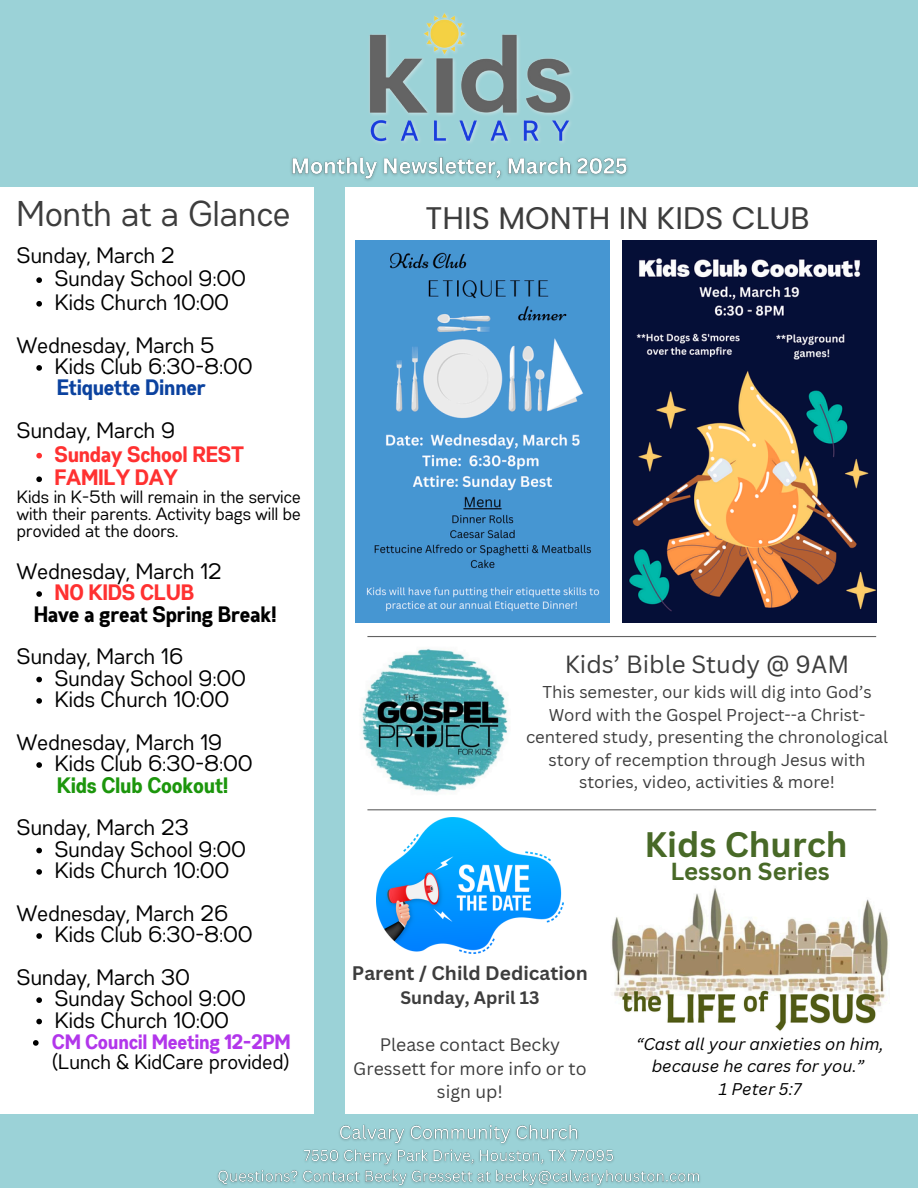
<style>
.page{position:relative;width:918px;height:1188px;background:#fff}
.page>*{position:absolute;margin:0;border:0;box-sizing:border-box;transform-origin:0 0}
.t1{font:35.7px "Gabriel Sans Cond";color:#3d3d3d}
.t2{font:700 34.5px "Canva Sans";color:#486927}
.t3{font:31.2px "Poppins";color:#3d3d3d}
.t4{font:24.15px "Canva Sans";color:#3d3d3d}
.t5{font:700 24px "Canva Sans";color:#486927}
.t6{font:22.35px/23.7px "Gabriel Sans Cond";color:#000}
.t7{font:700 22.35px "Gabriel Sans Cond";color:#ff3131}
.t8{font:700 22.35px "Gabriel Sans Cond";color:#000}
.t9{font:700 22.35px "Gabriel Sans Cond";color:#1c960c}
.t10{font:700 22.35px "Gabriel Sans Cond";color:#0b429f}
.t11{font:20.85px/20.2px "Gabriel Sans Cond";color:#000}
.t12{font:700 19.05px "Canva Sans";color:#3d3d3d}
.t13{font:17.85px/16.8px "Gabriel Sans Cond";color:#000;text-align:justify}
.t14{font:17.55px/23.7px "Canva Sans";color:#3d3d3d;text-align:center}
.t15{font:700 17.55px "Canva Sans";color:#3d3d3d}
.t16{font:16.65px/22.5px "Canva Sans";color:#3d3d3d;text-align:center}
.t17{font:italic 16.5px/22.5px "Canva Sans";color:#000;text-align:center}
.s1{font-weight:700;color:#b236eb}
</style>
<div class="page">
<div style="left:0;top:0;width:918px;height:186px;background:#9bd2d7"></div>
<div style="left:0;top:1114px;width:918px;height:74px;background:#9bd2d7"></div>
<div style="left:314px;top:186px;width:30px;height:928px;background:#9bd2d7"></div>
<hr style="left:367px;top:809px;width:509px;height:1px;background:#626262">
<hr style="left:367px;top:636px;width:509px;height:1px;background:#626262">
<img style="left:361px;top:648px;width:147px;height:145px">
<img style="left:611px;top:888px;width:278px;height:143px">
<img style="left:377px;top:818px;width:186px;height:136px">
<img style="left:622px;top:241px;width:255px;height:381px">
<img style="left:356px;top:241px;width:254px;height:381px">
<img style="left:369px;top:13px;width:204px;height:130px">
<svg style="left:36px;top:277px;width:6px;height:6px"></svg>
<svg style="left:36px;top:301px;width:6px;height:6px"></svg>
<svg style="left:36px;top:365px;width:6px;height:6px"></svg>
<svg style="left:36px;top:453px;width:6px;height:5px"></svg>
<svg style="left:36px;top:476px;width:6px;height:6px"></svg>
<svg style="left:36px;top:591px;width:6px;height:6px"></svg>
<svg style="left:36px;top:677px;width:6px;height:5px"></svg>
<svg style="left:36px;top:698px;width:6px;height:6px"></svg>
<svg style="left:36px;top:762px;width:6px;height:6px"></svg>
<svg style="left:36px;top:848px;width:6px;height:5px"></svg>
<svg style="left:36px;top:869px;width:6px;height:6px"></svg>
<svg style="left:36px;top:933px;width:6px;height:6px"></svg>
<svg style="left:36px;top:997px;width:6px;height:6px"></svg>
<svg style="left:36px;top:1019px;width:6px;height:5px"></svg>
<svg style="left:33px;top:1040px;width:6px;height:6px"></svg>
<img style="left:217px;top:1124px;width:483px;height:63px">
<img style="left:285px;top:157px;width:349px;height:30px">
<p class="t1" style="left:17px;top:198px;width:275px">Month at a Glance</p>
<h1 class="t6" style="left:55px;top:244px;width:193px;text-indent:-38px">Sunday, March 2<br>Sunday School 9:00</h1>
<h2 class="t6" style="left:55px;top:292px;width:176px">Kids Church 10:00</h2>
<p class="t6" style="left:17px;top:334px;width:199px">Wednesday, March 5</p>
<p class="t6" style="left:55px;top:356px;width:199px">Kids Club 6:30-8:00</p>
<h4 class="t10" style="left:57px;top:378px;width:150px">Etiquette Dinner</h4>
<p class="t6" style="left:17px;top:420px;width:160px">Sunday, March 9</p>
<h3 class="t7" style="left:55px;top:444px;width:191px">Sunday School REST</h3>
<h4 class="t7" style="left:55px;top:468px;width:125px">FAMILY DAY</h4>
<h4 class="t13" style="left:17px;top:490px;width:285px">Kids in K-5th will remain in the service with their parents. Activity bags will be provided at the doors.</h4>
<p class="t6" style="left:17px;top:561px;width:207px">Wednesday, March 12</p>
<p class="t7" style="left:55px;top:583px;width:141px">NO KIDS CLUB</p>
<p class="t8" style="left:34px;top:604px;width:244px">Have a great Spring Break!</p>
<h4 class="t6" style="left:17px;top:646px;width:168px">Sunday, March 16</h4>
<p class="t6" style="left:55px;top:667px;width:193px">Sunday School 9:00</p>
<h3 class="t6" style="left:55px;top:689px;width:176px">Kids Church 10:00</h3>
<h4 class="t6" style="left:17px;top:732px;width:207px">Wednesday, March 19</h4>
<p class="t6" style="left:55px;top:753px;width:199px">Kids Club 6:30-8:00</p>
<p class="t9" style="left:57px;top:775px;width:173px">Kids Club Cookout!</p>
<h4 class="t6" style="left:17px;top:817px;width:174px">Sunday, March 23</h4>
<p class="t6" style="left:55px;top:838px;width:193px">Sunday School 9:00</p>
<h3 class="t6" style="left:55px;top:860px;width:176px">Kids Church 10:00</h3>
<h4 class="t6" style="left:17px;top:903px;width:213px">Wednesday, March 26</h4>
<p class="t6" style="left:55px;top:924px;width:199px">Kids Club 6:30-8:00</p>
<p class="t6" style="left:17px;top:967px;width:175px">Sunday, March 30</p>
<h4 class="t6" style="left:55px;top:988px;width:193px">Sunday School 9:00</h4>
<p class="t6" style="left:55px;top:1009px;width:176px">Kids Church 10:00</p>
<h4 class="t11" style="left:53px;top:1033px;width:240px"><span class="s1">CM Council Meeting 12-2PM </span>(Lunch &amp; KidCare provided)</h4>
<p class="t3" style="left:426px;top:196px;width:386px">THIS MONTH IN KIDS CLUB</p>
<p class="t4" style="left:565px;top:647px;width:286px">Kids’ Bible Study @ 9AM</p>
<p class="t16" style="left:526px;top:681px;width:364px">This semester, our kids will dig into God’s Word with the Gospel Project--a Christ&shy;centered study, presenting the chronological story of recemption through Jesus with stories, video, activities &amp; more!</p>
<p class="t12" style="left:352px;top:960px;width:238px">Parent / Child Dedication</p>
<p class="t15" style="left:400px;top:985px;width:140px">Sunday, April 13</p>
<p class="t14" style="left:353px;top:1032px;width:235px">Please contact Becky<br>Gressett for more info or to sign up!</p>
<p class="t2" style="left:644px;top:820px;width:205px">Kids Church</p>
<p class="t5" style="left:670px;top:854px;width:161px">Lesson Series</p>
<p class="t17" style="left:636px;top:1032px;width:249px">“Cast all your anxieties on him, because he cares for you.”</p>
<p class="t17" style="left:719px;top:1077px;width:84px">1 Peter 5:7</p>
</div>
